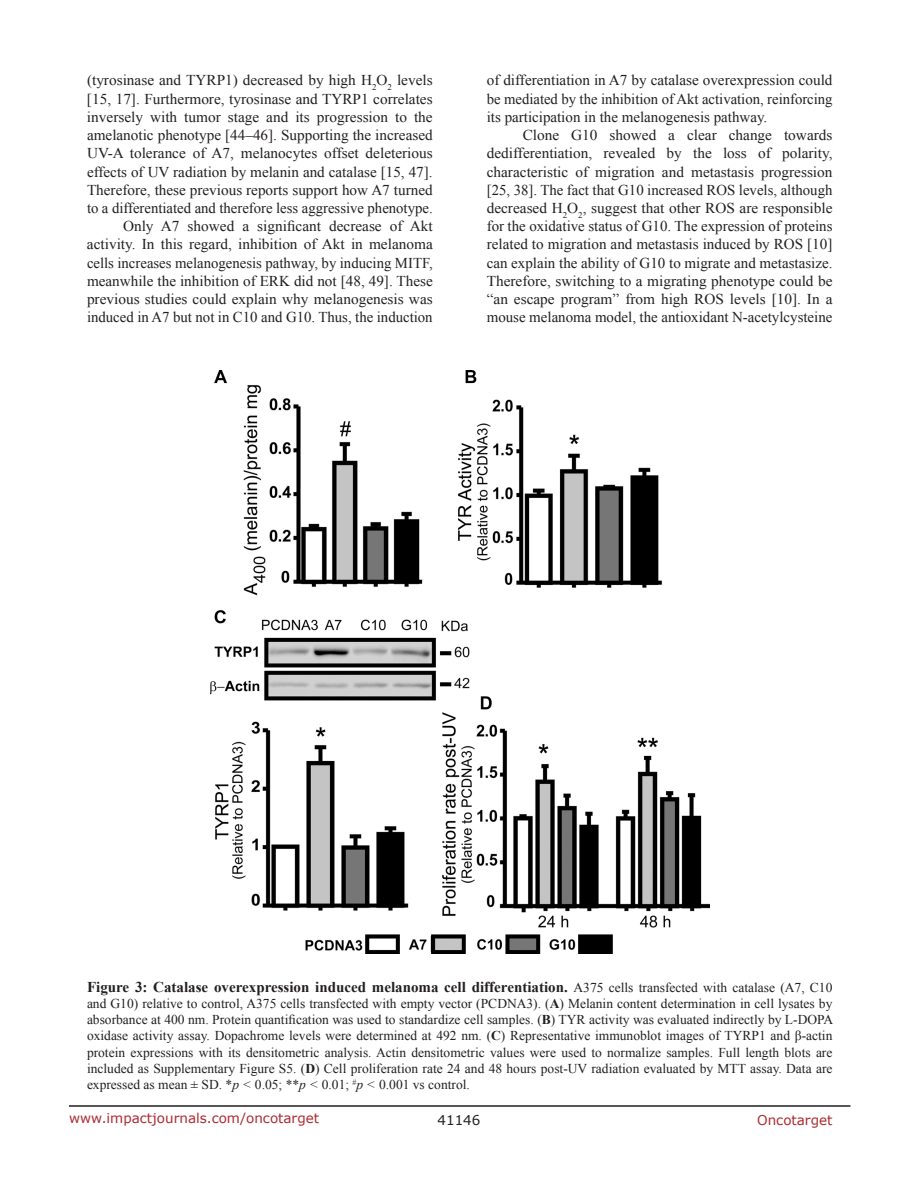
<style>
.page{position:relative;width:918px;height:1188px;background:#fff}
.page>*{position:absolute;margin:0;border:0;box-sizing:border-box;transform-origin:0 0}
.t1{font:15px/18.3px "Times New Roman";color:#231f20;text-align:justify}
.t2{font:700 15px "Times New Roman";color:#231f20}
.t3{font:13.5px/16.2px "Times New Roman";color:#231f20;text-align:justify}
.t4{font:13.5px "Verdana";color:#ac2b31}
.t5{font:13.5px "Verdana";color:#231f20}
.s1{font-weight:400;font-size:13.5px}
.s2{font-weight:700}
.s3{font-style:italic}
</style>
<div class="page">
<hr style="left:69px;top:1105px;width:781px;height:2px;background:#231f20">
<img style="left:210px;top:370px;width:499px;height:583px">
<p class="t1" style="left:87px;top:71px;width:347px;text-align:right">(tyrosinase and TYRP1) decreased by high H<sub>2</sub>O<sub>2</sub> levels [15, 17]. Furthermore, tyrosinase and TYRP1 correlates inversely with tumor stage and its progression to the amelanotic phenotype [44–46]. Supporting the increased UV-A tolerance of A7, melanocytes offset deleterious effects of UV radiation by melanin and catalase [15, 47].<br>Therefore, these previous reports support how A7 turned to a differentiated and therefore less aggressive phenotype.<br>Only A7 showed a significant decrease of Akt activity. In this regard, inhibition of Akt in melanoma cells increases melanogenesis pathway, by inducing MITF, meanwhile the inhibition of ERK did not [48, 49]. These previous studies could explain why melanogenesis was induced in A7 but not in C10 and G10. Thus, the induction</p>
<p class="t1" style="left:487px;top:71px;width:347px">of differentiation in A7 by catalase overexpression could be mediated by the inhibition of Akt activation, reinforcing its participation in the melanogenesis pathway.</p>
<p class="t1" style="left:487px;top:126px;width:347px;text-indent:36px">Clone G10 showed a clear change towards dedifferentiation, revealed by the loss of polarity, characteristic of migration and metastasis progression [25, 38]. The fact that G10 increased ROS levels, although decreased H<sub>2</sub>O<sub>2</sub>, suggest that other ROS are responsible for the oxidative status of G10. The expression of proteins related to migration and metastasis induced by ROS [10] can explain the ability of G10 to migrate and metastasize.<br>Therefore, switching to a migrating phenotype could be “an escape program” from high ROS levels [10]. In a mouse melanoma model, the antioxidant N-acetylcysteine</p>
<p class="t2" style="left:87px;top:976px;width:747px">Figure 3: Catalase overexpression induced melanoma cell differentiation. <span class="s1">A375 cells transfected with catalase (A7, C10</span></p>
<p class="t3" style="left:87px;top:995px;width:748px">and G10) relative to control, A375 cells transfected with empty vector (PCDNA3). (<span class="s2">A</span>) Melanin content determination in cell lysates by absorbance at 400 nm. Protein quantification was used to standardize cell samples. (<span class="s2">B</span>) TYR activity was evaluated indirectly by L-DOPA oxidase activity assay. Dopachrome levels were determined at 492 nm. (<span class="s2">C</span>) Representative immunoblot images of TYRP1 and β-actin protein expressions with its densitometric analysis. Actin densitometric values were used to normalize samples. Full length blots are included as Supplementary Figure S5. (<span class="s2">D</span>) Cell proliferation rate 24 and 48 hours post-UV radiation evaluated by MTT assay. Data are expressed as mean ± SD. *<span class="s3">p &lt;</span> 0.05; **<span class="s3">p &lt;</span> 0.01; <sup>#</sup><span class="s3">p &lt;</span> 0.001 vs control.</p>
<p class="t4" style="left:69px;top:1109px;width:252px">www.impactjournals.com/oncotarget</p>
<p class="t5" style="left:438px;top:1111px;width:44px">41146</p>
<p class="t4" style="left:757px;top:1111px;width:77px">Oncotarget</p>
</div>
